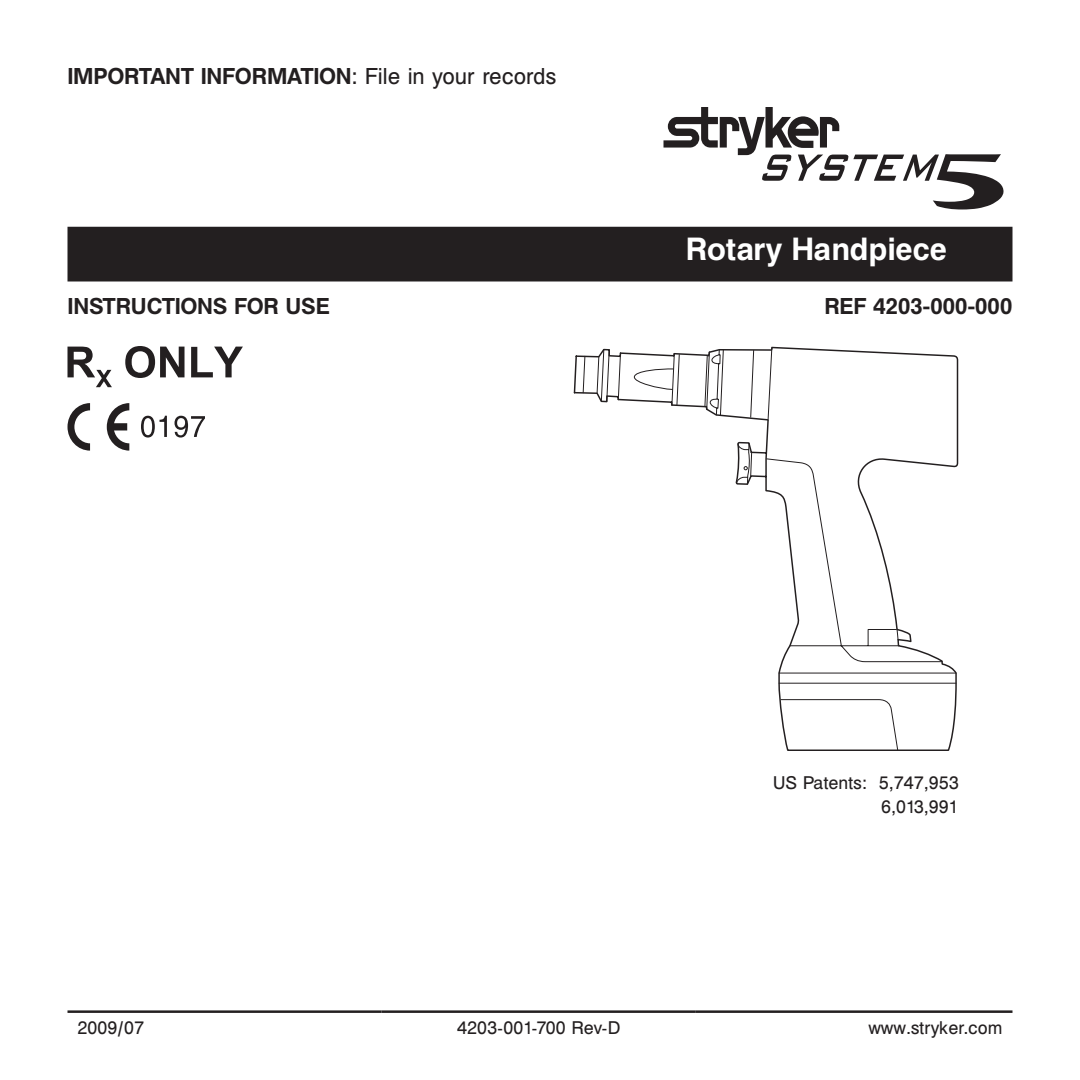
<style>
.page{position:relative;width:1080px;height:1080px;background:#fff}
.page>*{position:absolute;margin:0;border:0;box-sizing:border-box;transform-origin:0 0}
.t1{font:700 35px "Helen Pro";color:#fff}
.t2{font:700 25px "Helen Pro";letter-spacing:-.015em;color:#231f20}
.t3{font:20px/24px "Helen Pro";color:#231f20;text-align:right}
.s1{font-weight:400}
</style>
<div class="page">
<div style="left:69px;top:228px;width:942px;height:52px;background:#231f20"></div>
<div style="left:68px;top:227px;width:944px;height:55px;border:2px solid #231f20"></div>
<svg style="left:68px;top:403px;width:22px;height:48px"></svg>
<svg style="left:107px;top:403px;width:22px;height:48px"></svg>
<svg style="left:141px;top:416px;width:26px;height:22px"></svg>
<svg style="left:175px;top:416px;width:30px;height:22px"></svg>
<svg style="left:664px;top:107px;width:339px;height:102px"></svg>
<svg style="left:771px;top:347px;width:187px;height:404px"></svg>
<svg style="left:574px;top:348px;width:325px;height:292px"></svg>
<hr style="left:68px;top:1010px;width:314px;height:3px;background:#231f20">
<hr style="left:382px;top:1010px;width:314px;height:3px;background:#231f20">
<hr style="left:696px;top:1010px;width:317px;height:3px;background:#231f20">
<svg style="left:68px;top:347px;width:44px;height:40px"></svg>
<svg style="left:125px;top:346px;width:60px;height:32px"></svg>
<svg style="left:191px;top:347px;width:52px;height:30px"></svg>
<p class="t2" style="left:68px;top:63px;width:491px">IMPORTANT INFORMATION<span class="s1">: File in your records</span></p>
<h1 class="t1" style="left:686px;top:230px;width:263px">ROTARY HANDPIECE</h1>
<p class="t2" style="left:68px;top:293px;width:264px">INSTRUCTIONS FOR USE</p>
<p class="t2" style="left:825px;top:293px;width:189px">REF 4203-000-000</p>
<p class="t3" style="left:773px;top:771px;width:187px">US Patents: 5,747,953<br>6,013,991</p>
<p class="t3" style="left:78px;top:1016px;width:68px">2009/07</p>
<p class="t3" style="left:457px;top:1016px;width:165px">4203-001-700 Rev-D</p>
<p class="t3" style="left:868px;top:1016px;width:136px">www.stryker.com</p>
</div>
